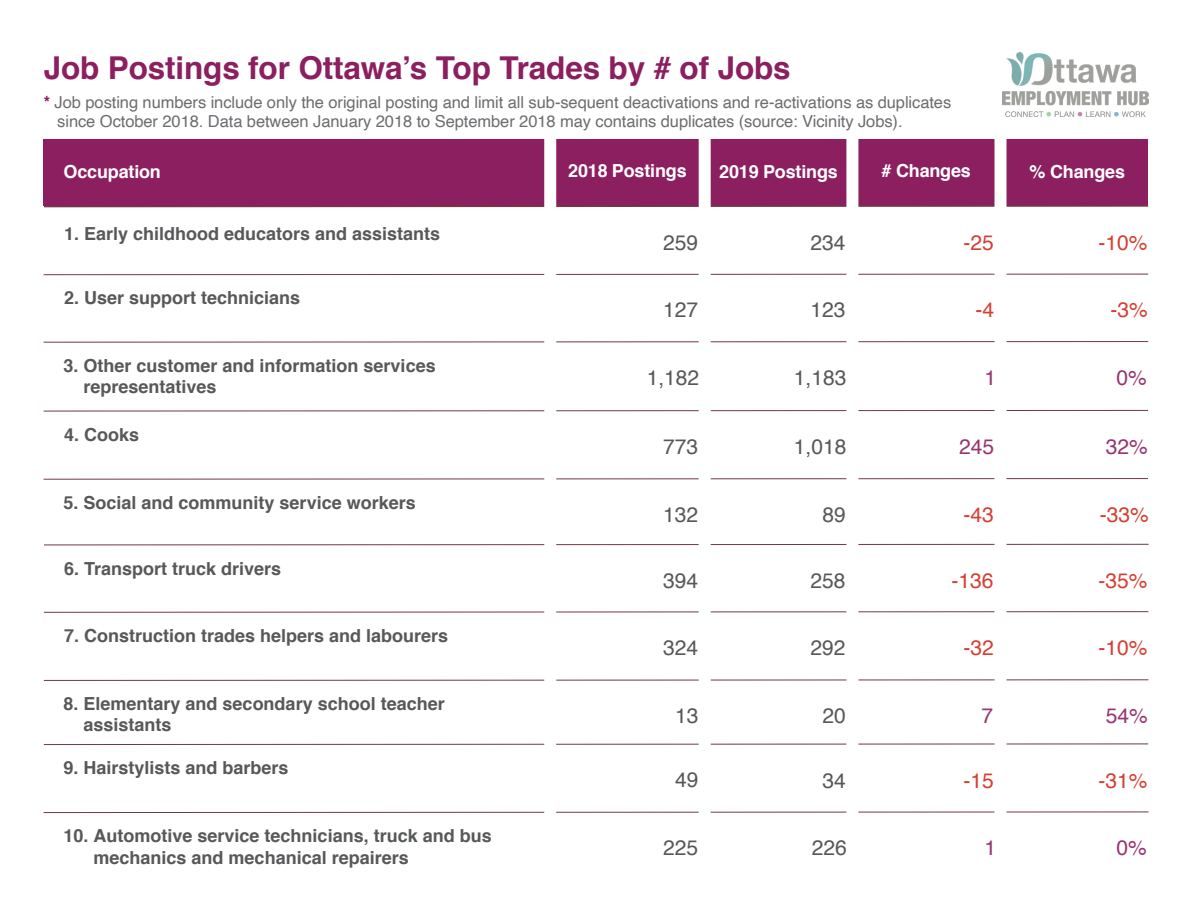
<style>
.page{position:relative;width:1188px;height:918px;background:#fff}
.page>*{position:absolute;margin:0;border:0;box-sizing:border-box;transform-origin:0 0}
.t1{font:700 31.5px "Helvetica";letter-spacing:-.005em;color:#8b1f60}
.t2{font:21px "Helvetica";color:#57585a}
.t3{font:21px "Helvetica";color:#d53f33}
.t4{font:21px "Helvetica";color:#973570}
.t5{font:700 18px "Helvetica";color:#57585a}
.t6{font:700 18px "Helvetica";letter-spacing:-.01em;color:#fff}
.t7{font:16.5px "Helvetica";letter-spacing:-.005em;color:#6c6d70}
.s1{font-weight:700;color:#8b1f60}
</style>
<div class="page">
<div style="left:44px;top:139px;width:1104px;height:67px;background:#8b1f60"></div>
<img style="left:1003px;top:52px;width:145px;height:65px">
<svg style="left:43px;top:273px;width:1106px;height:2px"></svg>
<svg style="left:43px;top:410px;width:1105px;height:2px;background:#b79ca0"></svg>
<svg style="left:43px;top:478px;width:1105px;height:2px;background:#b79b9f"></svg>
<svg style="left:43px;top:341px;width:1106px;height:2px;background:#b79b9f"></svg>
<svg style="left:43px;top:611px;width:1106px;height:2px;background:#b79b9f"></svg>
<svg style="left:43px;top:679px;width:1106px;height:2px;background:#b79b9f"></svg>
<svg style="left:44px;top:544px;width:1105px;height:2px"></svg>
<svg style="left:43px;top:811px;width:1106px;height:2px;background:#b79ca0"></svg>
<svg style="left:43px;top:743px;width:1106px;height:2px;background:#b79ca0"></svg>
<svg style="left:43px;top:204px;width:1106px;height:4px"></svg>
<div style="left:699px;top:134px;width:12px;height:782px;background:#fff"></div>
<div style="left:544px;top:134px;width:12px;height:784px;background:#fff"></div>
<div style="left:995px;top:133px;width:12px;height:785px;background:#fff"></div>
<div style="left:846px;top:136px;width:12px;height:782px;background:#fff"></div>
<p class="t1" style="left:44px;top:43px;width:748px">Job Postings for Ottawa’s Top Trades by # of Jobs</p>
<p class="t7" style="left:44px;top:89px;width:909px"><span class="s1">*</span> Job posting numbers include only the original posting and limit all sub-sequent deactivations and re-activations as duplicates</p>
<p class="t7" style="left:57px;top:109px;width:847px">since October 2018. Data between January 2018 to September 2018 may contains duplicates (source: Vicinity Jobs).</p>
<p class="t6" style="left:568px;top:157px;width:120px">2018 Postings</p>
<p class="t6" style="left:719px;top:157px;width:120px">2019 Postings</p>
<p class="t6" style="left:881px;top:157px;width:91px"># Changes</p>
<p class="t6" style="left:1029px;top:157px;width:97px">% Changes</p>
<p class="t6" style="left:64px;top:157px;width:99px">Occupation</p>
<p class="t5" style="left:64px;top:219px;width:378px">1. Early childhood educators and assistants</p>
<p class="t5" style="left:64px;top:284px;width:238px">2. User support technicians</p>
<p class="t5" style="left:64px;top:351px;width:374px">3. Other customer and information services</p>
<p class="t5" style="left:84px;top:373px;width:135px">representatives</p>
<p class="t5" style="left:64px;top:420px;width:77px">4. Cooks</p>
<p class="t5" style="left:64px;top:488px;width:354px">5. Social and community service workers</p>
<p class="t5" style="left:64px;top:554px;width:219px">6. Transport truck drivers</p>
<p class="t5" style="left:64px;top:621px;width:386px">7. Construction trades helpers and labourers</p>
<p class="t5" style="left:64px;top:689px;width:383px">8. Elementary and secondary school teacher</p>
<p class="t5" style="left:84px;top:710px;width:90px">assistants</p>
<p class="t5" style="left:64px;top:753px;width:227px">9. Hairstylists and barbers</p>
<p class="t5" style="left:64px;top:822px;width:430px">10. Automotive service technicians, truck and bus</p>
<p class="t5" style="left:94px;top:843px;width:317px">mechanics and mechanical repairers</p>
<p class="t2" style="left:663px;top:226px;width:37px">259</p>
<p class="t2" style="left:810px;top:226px;width:37px">234</p>
<p class="t3" style="left:964px;top:226px;width:32px">-25</p>
<p class="t3" style="left:1098px;top:226px;width:51px">-10%</p>
<p class="t2" style="left:663px;top:294px;width:37px">127</p>
<p class="t2" style="left:810px;top:294px;width:37px">123</p>
<p class="t3" style="left:976px;top:294px;width:20px">-4</p>
<p class="t3" style="left:1110px;top:294px;width:39px">-3%</p>
<p class="t2" style="left:647px;top:361px;width:54px">1,182</p>
<p class="t2" style="left:794px;top:361px;width:54px">1,183</p>
<p class="t4" style="left:985px;top:361px;width:13px">1</p>
<p class="t4" style="left:1116px;top:361px;width:32px">0%</p>
<p class="t2" style="left:663px;top:430px;width:37px">773</p>
<p class="t2" style="left:794px;top:430px;width:54px">1,018</p>
<p class="t4" style="left:959px;top:430px;width:37px">245</p>
<p class="t4" style="left:1106px;top:430px;width:44px">32%</p>
<p class="t2" style="left:663px;top:498px;width:37px">132</p>
<p class="t2" style="left:822px;top:498px;width:25px">89</p>
<p class="t3" style="left:964px;top:498px;width:32px">-43</p>
<p class="t3" style="left:1100px;top:498px;width:51px">-33%</p>
<p class="t2" style="left:663px;top:564px;width:37px">394</p>
<p class="t2" style="left:810px;top:564px;width:37px">258</p>
<p class="t3" style="left:952px;top:564px;width:44px">-136</p>
<p class="t3" style="left:1098px;top:564px;width:51px">-35%</p>
<p class="t2" style="left:663px;top:631px;width:37px">324</p>
<p class="t2" style="left:810px;top:632px;width:37px">292</p>
<p class="t3" style="left:964px;top:632px;width:32px">-32</p>
<p class="t3" style="left:1098px;top:632px;width:51px">-10%</p>
<p class="t2" style="left:675px;top:699px;width:25px">13</p>
<p class="t2" style="left:822px;top:699px;width:25px">20</p>
<p class="t4" style="left:982px;top:699px;width:13px">7</p>
<p class="t4" style="left:1106px;top:699px;width:44px">54%</p>
<p class="t2" style="left:675px;top:764px;width:25px">49</p>
<p class="t2" style="left:822px;top:764px;width:25px">34</p>
<p class="t3" style="left:964px;top:764px;width:32px">-15</p>
<p class="t3" style="left:1098px;top:764px;width:51px">-31%</p>
<p class="t2" style="left:663px;top:832px;width:37px">225</p>
<p class="t2" style="left:812px;top:832px;width:37px">226</p>
<p class="t4" style="left:985px;top:832px;width:13px">1</p>
<p class="t4" style="left:1116px;top:832px;width:32px">0%</p>
</div>
